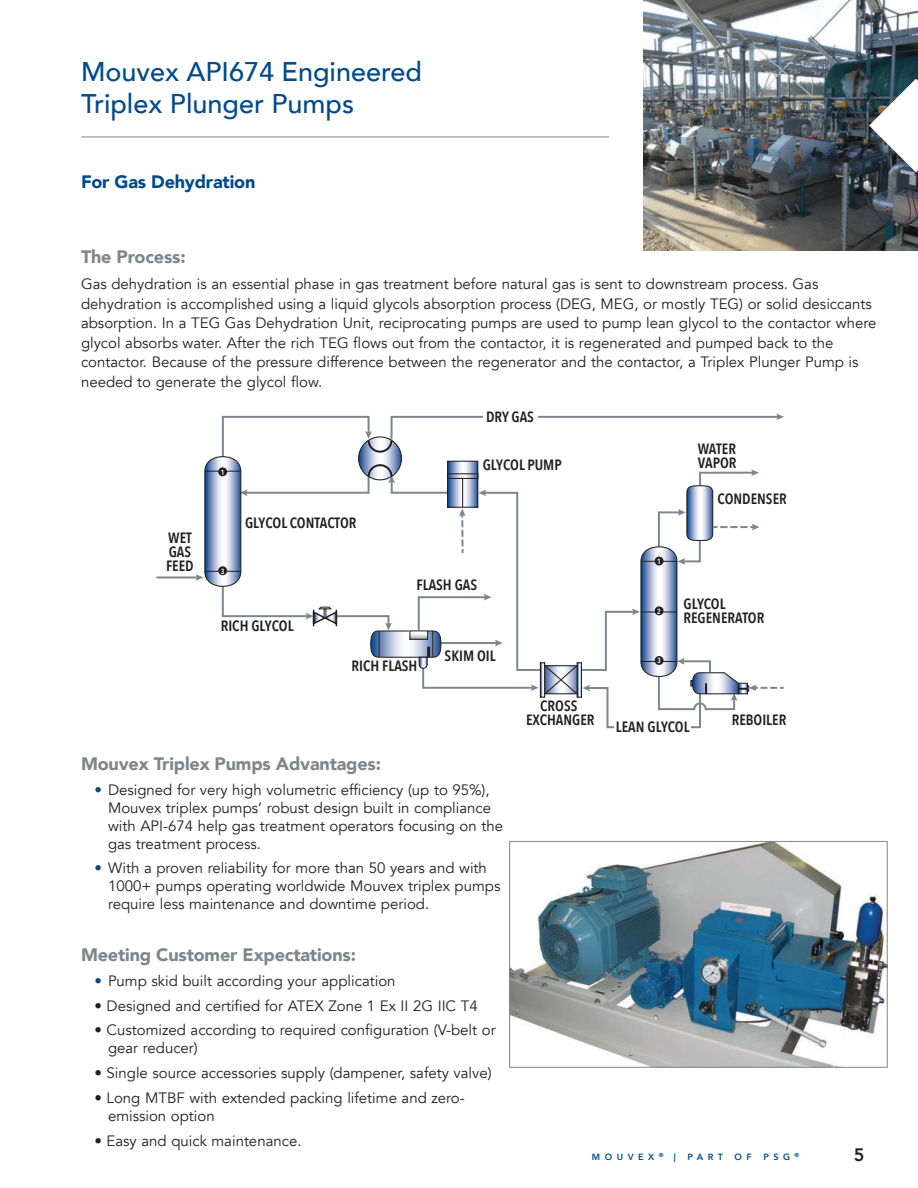
<style>
.page{position:relative;width:918px;height:1188px;background:#fff}
.page>*{position:absolute;margin:0;border:0;box-sizing:border-box;transform-origin:0 0}
.t1{font:500 27px/31.5px "Avenir";color:#004a8d}
.t2{font:900 18px "Avenir";letter-spacing:-.01em;color:#7e868d}
.t3{font:900 18px "Avenir";letter-spacing:-.01em;color:#004a8d}
.t4{font:800 18px "Avenir";color:#231f20}
.t5{font:15px/18px "Avenir";color:#231f20}
.t6{font:600 14.85px/14px "Avenir Next Condensed";color:#231f20}
.t7{font:800 9px "Avenir";letter-spacing:.5em;color:#004a8d}
.t8{font:600 7.5px "Avenir Next Condensed";color:#fff}
.s1{color:#004a8d}
</style>
<div class="page">
<img style="left:644px;top:0;width:274px;height:251px">
<svg style="left:869px;top:79px;width:49px;height:93px"></svg>
<hr style="left:81px;top:137px;width:528px;height:1px;background:#7e868d">
<hr style="left:156px;top:576px;width:42px;height:2px;background:#7e868d">
<svg style="left:196px;top:414px;width:588px;height:315px"></svg>
<div style="left:615px;top:719px;width:76px;height:17px;background:#fff"></div>
<div style="left:483px;top:408px;width:55px;height:17px;background:#fff"></div>
<div style="left:218px;top:467px;width:9px;height:9px;background:#231f20;border-radius:50%"></div>
<div style="left:218px;top:566px;width:9px;height:9px;background:#231f20;border-radius:50%"></div>
<div style="left:655px;top:557px;width:9px;height:8px;background:#231f20;border-radius:50%"></div>
<div style="left:655px;top:606px;width:9px;height:9px;background:#231f20;border-radius:50%"></div>
<div style="left:655px;top:656px;width:9px;height:9px;background:#231f20;border-radius:50%"></div>
<img style="left:511px;top:843px;width:375px;height:223px">
<div style="left:509px;top:841px;width:379px;height:227px;border:1px solid #7e868d"></div>
<h1 class="t1" style="left:81px;top:54px;width:343px">Mouvex API674 Engineered<br>Triplex Plunger Pumps</h1>
<p class="t3" style="left:81px;top:166px;width:176px">For Gas Dehydration</p>
<p class="t2" style="left:81px;top:242px;width:106px">The Process:</p>
<p class="t5" style="left:81px;top:275px;width:797px;line-height:19.5px">Gas dehydration is an essential phase in gas treatment before natural gas is sent to downstream process. Gas dehydration is accomplished using a liquid glycols absorption process (DEG, MEG, or mostly TEG) or solid desiccants absorption. In a TEG Gas Dehydration Unit, reciprocating pumps are used to pump lean glycol to the contactor where glycol absorbs water. After the rich TEG flows out from the contactor, it is regenerated and pumped back to the contactor. Because of the pressure difference between the regenerator and the contactor, a Triplex Plunger Pump is needed to generate the glycol flow.</p>
<p class="t6" style="left:166px;top:530px;width:29px">WET<br>GAS<br>FEED</p>
<p class="t8" style="left:221px;top:466px;width:5px">1</p>
<p class="t8" style="left:221px;top:565px;width:5px">3</p>
<p class="t6" style="left:245px;top:515px;width:113px">GLYCOL CONTACTOR</p>
<p class="t6" style="left:221px;top:619px;width:74px">RICH GLYCOL</p>
<p class="t6" style="left:486px;top:409px;width:49px">DRY GAS</p>
<p class="t6" style="left:698px;top:442px;width:40px">WATER</p>
<p class="t6" style="left:483px;top:457px;width:80px">GLYCOL PUMP</p>
<p class="t6" style="left:698px;top:455px;width:40px">VAPOR</p>
<p class="t6" style="left:417px;top:578px;width:62px">FLASH GAS</p>
<p class="t8" style="left:657px;top:555px;width:5px">1</p>
<p class="t8" style="left:657px;top:605px;width:5px">2</p>
<p class="t6" style="left:718px;top:492px;width:71px">CONDENSER</p>
<p class="t6" style="left:684px;top:596px;width:82px">GLYCOL<br>REGENERATOR</p>
<p class="t6" style="left:352px;top:658px;width:67px">RICH FLASH</p>
<p class="t6" style="left:445px;top:648px;width:53px">SKIM OIL</p>
<p class="t6" style="left:526px;top:699px;width:70px;text-align:center">CROSS<br>EXCHANGER</p>
<p class="t8" style="left:657px;top:654px;width:5px">3</p>
<p class="t6" style="left:616px;top:720px;width:75px">LEAN GLYCOL</p>
<p class="t6" style="left:732px;top:712px;width:56px">REBOILER</p>
<p class="t2" style="left:81px;top:748px;width:302px">Mouvex Triplex Pumps Advantages:</p>
<p class="t5" style="left:108px;top:781px;width:397px;text-indent:-14px"><span class="s1">•</span> Designed for very high volumetric efficiency (up to 95%), Mouvex triplex pumps’ robust design built in compliance with API-674 help gas treatment operators focusing on the gas treatment process.</p>
<p class="t5" style="left:108px;top:860px;width:394px;text-indent:-14px"><span class="s1">•</span> With a proven reliability for more than 50 years and with<br>1000+ pumps operating worldwide Mouvex triplex pumps require less maintenance and downtime period.</p>
<p class="t2" style="left:81px;top:940px;width:277px">Meeting Customer Expectations:</p>
<p class="t5" style="left:94px;top:972px;width:303px"><span class="s1">•</span> Pump skid built according your application</p>
<p class="t5" style="left:94px;top:997px;width:385px">• Designed and certified for ATEX Zone 1 Ex II 2G IIC T4</p>
<p class="t5" style="left:108px;top:1022px;width:389px;text-indent:-14px">• Customized according to required configuration (V-belt or gear reducer)</p>
<p class="t5" style="left:94px;top:1064px;width:399px">• Single source accessories supply (dampener, safety valve)</p>
<p class="t5" style="left:108px;top:1089px;width:358px;text-indent:-14px">• Long MTBF with extended packing lifetime and zero&shy;emission option</p>
<p class="t5" style="left:94px;top:1132px;width:209px">• Easy and quick maintenance.</p>
<p class="t7" style="left:592px;top:1149px;width:85px">MOUVEX <sup>®</sup> |</p>
<p class="t7" style="left:687px;top:1149px;width:37px">PART</p>
<p class="t7" style="left:735px;top:1149px;width:19px">O F</p>
<p class="t7" style="left:763px;top:1149px;width:37px">PSG <sup>®</sup></p>
<p class="t4" style="left:854px;top:1140px;width:12px">5</p>
</div>
